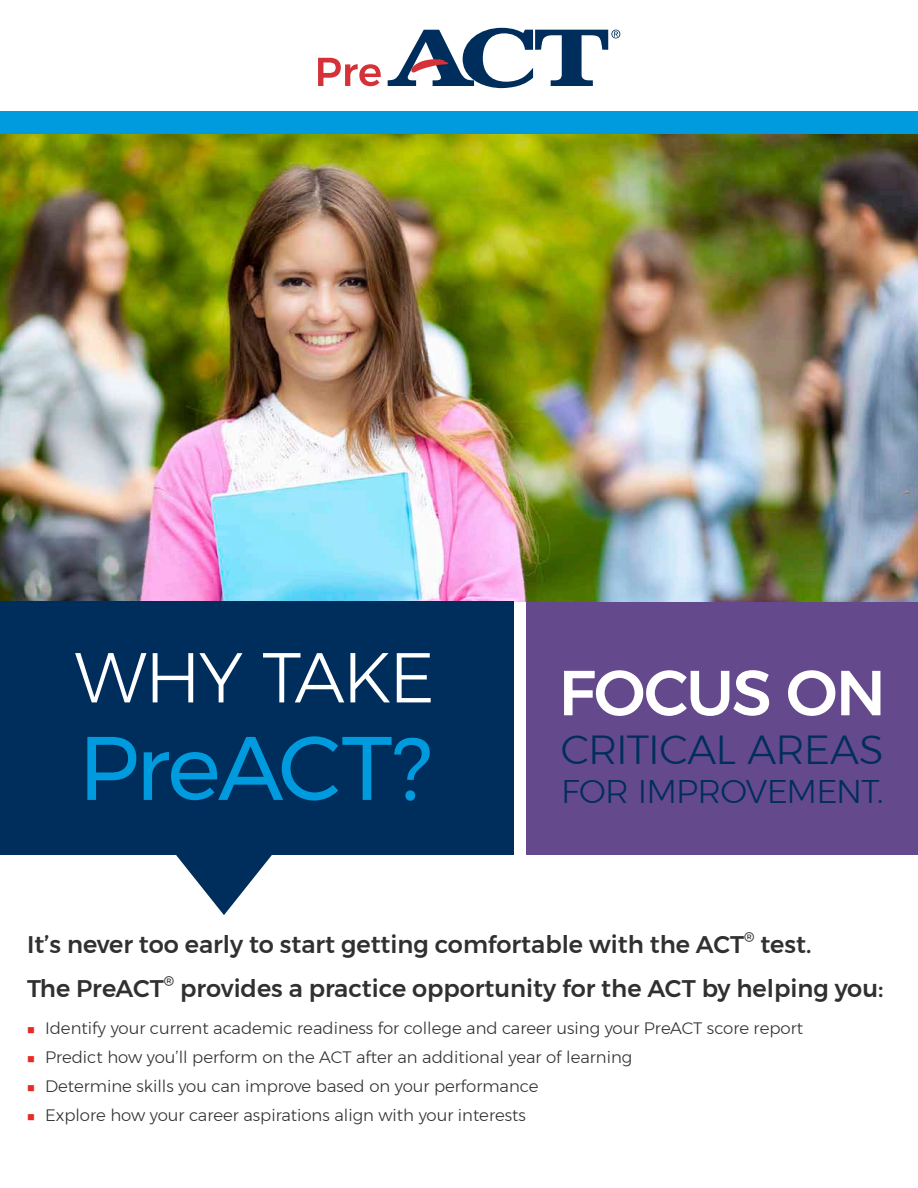
<style>
.page{position:relative;width:918px;height:1188px;background:#fff}
.page>*{position:absolute;margin:0;border:0;box-sizing:border-box;transform-origin:0 0}
.t1{font:90px "Montserrat";letter-spacing:-.025em;color:#009bde}
.t2{font:300 70.5px "Montserrat";letter-spacing:-.03em;color:#fff}
.t3{font:500 63.45px "Montserrat";letter-spacing:-.025em;color:#fff}
.t4{font:300 40.5px "Montserrat";letter-spacing:-.02em;color:#002e5c}
.t5{font:300 32.7px "Montserrat";letter-spacing:-.025em;color:#002e5c}
.text{font:500 24px "Montserrat";color:#312f30}
.t6{font:300 16.5px "Montserrat";color:#312f30}
.text-2{font:500 13.95px "Montserrat";color:#312f30}
</style>
<div class="page">
<div style="left:526px;top:602px;width:392px;height:253px;background:#64498d"></div>
<div style="left:0;top:111px;width:918px;height:23px;background:#009bde"></div>
<img style="left:0;top:134px;width:918px;height:468px">
<svg style="left:176px;top:855px;width:96px;height:60px"></svg>
<svg style="left:388px;top:28px;width:232px;height:60px"></svg>
<svg style="left:318px;top:58px;width:63px;height:28px"></svg>
<div style="left:0;top:602px;width:513px;height:253px;background:#002e5c"></div>
<p class="t2" style="left:75px;top:625px;width:362px">WHY TAKE</p>
<p class="t1" style="left:78px;top:699px;width:354px">PreACT?</p>
<p class="t3" style="left:559px;top:643px;width:329px">FOCUS ON</p>
<p class="t4" style="left:561px;top:719px;width:324px">CRITICAL AREAS</p>
<p class="t5" style="left:561px;top:767px;width:324px">FOR IMPROVEMENT.</p>
<p class="text" style="left:27px;top:926px;width:719px">It’s never too early to start getting comfortable with the ACT</p>
<p class="text-2" style="left:744px;top:926px;width:12px">®</p>
<p class="text" style="left:760px;top:926px;width:52px">test.</p>
<p class="text" style="left:27px;top:969px;width:138px">The PreACT</p>
<p class="text-2" style="left:164px;top:970px;width:12px">®</p>
<p class="text" style="left:180px;top:969px;width:705px">provides a practice opportunity for the ACT by helping you:</p>
<p class="t6" style="left:45px;top:1016px;width:760px">Identify your current academic readiness for college and career using your PreACT score report</p>
<p class="t6" style="left:45px;top:1045px;width:589px">Predict how you’ll perform on the ACT after an additional year of learning</p>
<p class="t6" style="left:45px;top:1074px;width:495px">Determine skills you can improve based on your performance</p>
<p class="t6" style="left:45px;top:1103px;width:482px">Explore how your career aspirations align with your interests</p>
</div>
